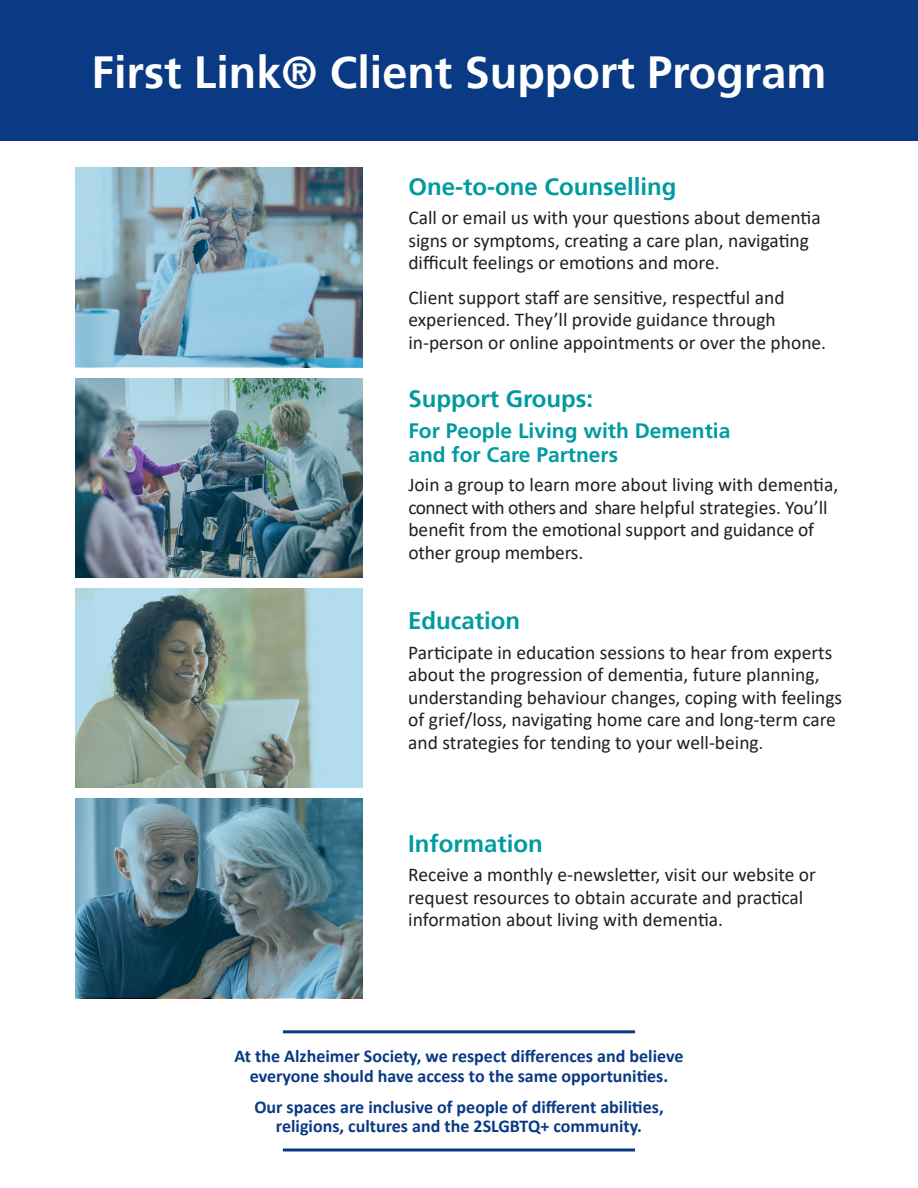
<style>
.page{position:relative;width:918px;height:1188px;background:#fff}
.page>*{position:absolute;margin:0;border:0;box-sizing:border-box;transform-origin:0 0}
.t1{font:700 45px "Frutiger 65";color:#fff}
.Header1{font:700 24px "Frutiger 65";color:#009ba0}
.copy{font:700 24px "Frutiger 65";color:#009ba0}
.Header1-2{font:700 21px/24px "Frutiger LT Std";color:#009ba0}
.copy-2{font:19.5px/22.5px "Calibri";color:#231f20}
.copy-3{font:700 18px/19.8px "Calibri";color:#0a3a84;text-align:center}
.s1{color:#0a3a84}
.s2{font-size:18px}
</style>
<div class="page">
<div style="left:0;top:0;width:918px;height:140px;background:#0a3a84"></div>
<hr style="left:283px;top:1030px;width:352px;height:3px;background:#0a3a84">
<hr style="left:283px;top:1149px;width:352px;height:3px;background:#0a3a84">
<svg style="left:76px;top:588px;width:287px;height:200px;background:#8fa7a3"></svg>
<svg style="left:76px;top:799px;width:287px;height:199px;background:#537887"></svg>
<img style="left:76px;top:378px;width:287px;height:200px">
<svg style="left:76px;top:168px;width:287px;height:199px;background:#85a8b8"></svg>
<p class="t1" style="left:92px;top:46px;width:736px">First Link® Client Support Program</p>
<p class="Header1" style="left:408px;top:173px;width:270px">One-to-one Counselling</p>
<p class="copy-2" style="left:408px;top:206px;width:414px">Call or email us with your questions about dementia signs or symptoms, creating a care plan, navigating difficult feelings or emotions and more<span class="s1">.</span></p>
<p class="copy-2" style="left:408px;top:285px;width:419px">Client support staff are sensitive, respectful and experienced. They’ll provide guidance through in-person or online appointments or over the phone.</p>
<p class="Header1" style="left:408px;top:385px;width:186px">Support Groups:</p>
<p class="Header1-2" style="left:408px;top:419px;width:324px">For People Living with Dementia and for Care Partners</p>
<p class="copy-2" style="left:408px;top:473px;width:431px">Join a group to learn more about living with dementia, connect with others and share helpful strategies. You’ll benefit from the emotional support and guidance of other group members.</p>
<p class="copy" style="left:408px;top:607px;width:114px">Education</p>
<p class="copy-2" style="left:408px;top:640px;width:436px">Participate in education sessions to hear from experts about the progression of dementia, future planning, understanding behaviour changes, coping with feelings of grief/loss, navigating home care and long-term care and strategies for tending to your well-being<span class="s2">.</span></p>
<p class="Header1" style="left:408px;top:829px;width:136px">Information</p>
<p class="copy-2" style="left:408px;top:863px;width:409px">Receive a monthly e-newsletter, visit our website or request resources to obtain accurate and practical information about living with dementia.</p>
<p class="copy-3" style="left:235px;top:1046px;width:450px">At the Alzheimer Society, we respect differences and believe everyone should have access to the same opportunities.</p>
<p class="copy-3" style="left:254px;top:1097px;width:411px">Our spaces are inclusive of people of different abilities, religions, cultures and the 2SLGBTQ+ community.</p>
</div>
